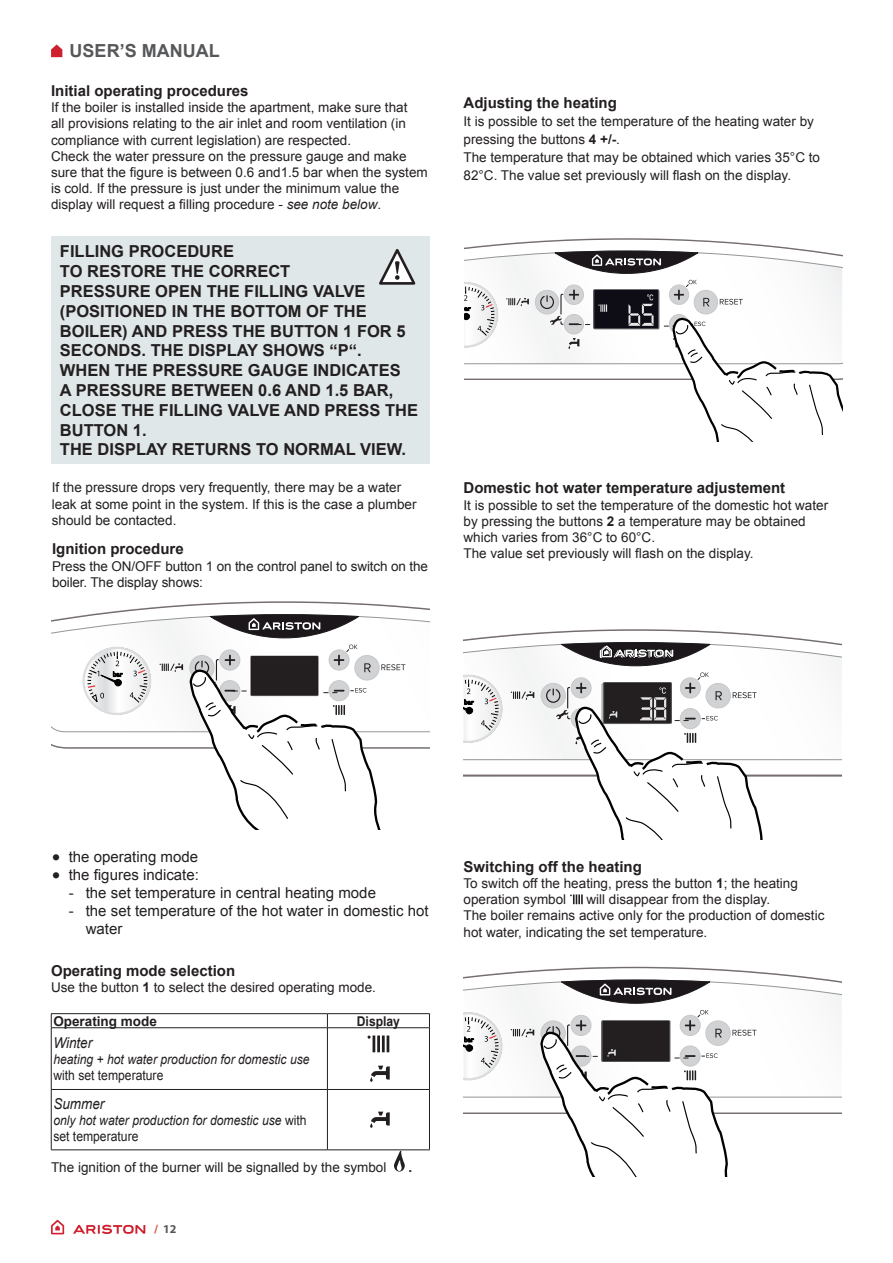
<style>
.page{position:relative;width:893px;height:1263px;background:#fff}
.page>*{position:absolute;margin:0;border:0;box-sizing:border-box;transform-origin:0 0}
.t1{font:700 18px "Arial";color:#57585a}
.t2{font:700 16.5px/19.8px "Arial";color:#231f20}
.t3{font:700 15px "Arial";color:#231f20}
.t4{font:15px/18px "Arial";color:#231f20}
.t5{font:italic 15px "Arial";color:#231f20;scale:.9 1}
.t6{font:13.5px/16.2px "Arial";color:#231f20}
.t7{font:italic 13.5px/16.2px "Arial";color:#231f20;scale:.9 1}
.t8{font:13.5px "Arial";color:#231f20;scale:.9 1}
.t9{font:700 13.5px "Arial";color:#231f20}
.t10{font:700 13.5px "Arial";color:#231f20;scale:.9 1}
.t11{font:700 12px "Myriad Pro";color:#57585a}
.s1{font-style:italic}
.s2{font-weight:700}
.s3{font-family:"Lucida Grande"}
.s4{font-style:normal}
.s5{color:#d2543f}
</style>
<div class="page">
<svg style="left:51px;top:44px;width:11px;height:13px"></svg>
<svg style="left:51px;top:1220px;width:13px;height:14px"></svg>
<svg style="left:73px;top:1225px;width:72px;height:9px"></svg>
<hr style="left:51px;top:1013px;width:276px;height:1px;background:#231f20">
<svg style="left:51px;top:1014px;width:1px;height:13px"></svg>
<hr style="left:327px;top:1013px;width:103px;height:1px;background:#231f20">
<svg style="left:327px;top:1014px;width:1px;height:13px"></svg>
<svg style="left:429px;top:1014px;width:1px;height:13px"></svg>
<hr style="left:51px;top:1027px;width:276px;height:1px;background:#231f20">
<hr style="left:51px;top:1028px;width:1px;height:61px;background:#231f20">
<hr style="left:51px;top:1089px;width:276px;height:1px;background:#231f20">
<hr style="left:51px;top:1090px;width:1px;height:59px;background:#231f20">
<hr style="left:51px;top:1149px;width:276px;height:1px;background:#231f20">
<hr style="left:327px;top:1027px;width:103px;height:1px;background:#231f20">
<hr style="left:327px;top:1028px;width:1px;height:61px;background:#231f20">
<hr style="left:327px;top:1089px;width:103px;height:1px;background:#231f20">
<hr style="left:327px;top:1090px;width:1px;height:59px;background:#231f20">
<hr style="left:327px;top:1149px;width:103px;height:1px;background:#231f20">
<hr style="left:429px;top:1028px;width:1px;height:61px;background:#231f20">
<hr style="left:429px;top:1090px;width:1px;height:59px;background:#231f20">
<svg style="left:368px;top:1035px;width:7px;height:17px"></svg>
<hr style="left:377px;top:1035px;width:3px;height:17px;background:#231f20">
<hr style="left:382px;top:1035px;width:3px;height:17px;background:#231f20">
<svg style="left:387px;top:1035px;width:2px;height:17px"></svg>
<svg style="left:370px;top:1066px;width:20px;height:16px"></svg>
<svg style="left:370px;top:1111px;width:20px;height:17px"></svg>
<svg style="left:394px;top:1150px;width:11px;height:21px"></svg>
<div style="left:51px;top:237px;width:378px;height:227px;background:#e0e7e9"></div>
<svg style="left:379px;top:249px;width:37px;height:36px"></svg>
<svg style="left:570px;top:894px;width:13px;height:10px"></svg>
<svg style="left:93px;top:601px;width:336px;height:13px"></svg>
<svg style="left:51px;top:614px;width:378px;height:215px"></svg>
<svg style="left:464px;top:238px;width:343px;height:12px"></svg>
<svg style="left:464px;top:250px;width:378px;height:192px"></svg>
<svg style="left:464px;top:629px;width:364px;height:13px"></svg>
<svg style="left:464px;top:642px;width:378px;height:197px"></svg>
<svg style="left:464px;top:966px;width:360px;height:13px"></svg>
<svg style="left:464px;top:979px;width:378px;height:198px"></svg>
<h1 class="t1" style="left:70px;top:39px;width:151px">USER’S MANUAL</h1>
<p class="t3" style="left:51px;top:81px;width:199px">Initial operating procedures</p>
<p class="t6" style="left:51px;top:99px;width:378px">If the boiler is installed inside the apartment, make sure that<br>all provisions relating to the air inlet and room ventilation (in compliance with current legislation) are respected.<br>Check the water pressure on the pressure gauge and make sure that the figure is between 0.6 and1.5 bar when the system is cold. If the pressure is just under the minimum value the display will request a filling procedure - <span class="s1">see note below</span>.</p>
<p class="t2" style="left:60px;top:242px;width:360px">FILLING PROCEDURE<br>TO RESTORE THE CORRECT<br>PRESSURE OPEN THE FILLING VALVE (POSITIONED IN THE BOTTOM OF THE<br>BOILER) AND PRESS THE BUTTON 1 FOR 5<br>SECONDS. THE DISPLAY SHOWS “P“.<br>WHEN THE PRESSURE GAUGE INDICATES<br>A PRESSURE BETWEEN 0.6 AND 1.5 BAR,<br>CLOSE THE FILLING VALVE AND PRESS THE<br>BUTTON 1.<br>THE DISPLAY RETURNS TO NORMAL VIEW.</p>
<p class="t3" style="left:463px;top:93px;width:155px">Adjusting the heating</p>
<p class="t6" style="left:463px;top:112px;width:358px;line-height:18px">It is possible to set the temperature of the heating water by pressing the buttons <span class="s2">4 +/-</span>.<br>The temperature that may be obtained which varies 35°C to 82°C. The value set previously will flash on the display.</p>
<p class="t6" style="left:52px;top:480px;width:366px">If the pressure drops very frequently, there may be a water leak at some point in the system. If this is the case a plumber should be contacted.</p>
<p class="t3" style="left:463px;top:478px;width:323px">Domestic hot water temperature adjustement</p>
<p class="t6" style="left:463px;top:497px;width:366px">It is possible to set the temperature of the domestic hot water by pressing the buttons <span class="s2">2</span> a temperature may be obtained which varies from 36°C to 60°C.<br>The value set previously will flash on the display.</p>
<p class="t3" style="left:52px;top:539px;width:133px">Ignition procedure</p>
<p class="t6" style="left:52px;top:558px;width:377px">Press the ON/OFF button 1 on the control panel to switch on the boiler. The display shows:</p>
<p class="t4" style="left:52px;top:848px;width:148px"><span class="s3">●</span> the operating mode</p>
<p class="t4" style="left:52px;top:866px;width:149px"><span class="s3">●</span> the figures indicate:</p>
<p class="t4" style="left:69px;top:884px;width:309px">- the set temperature in central heating mode</p>
<p class="t4" style="left:86px;top:902px;width:344px;text-indent:-17px">- the set temperature of the hot water in domestic hot water</p>
<p class="t3" style="left:51px;top:961px;width:186px">Operating mode selection</p>
<p class="t6" style="left:51px;top:980px;width:326px">Use the button <span class="s2">1</span> to select the desired operating mode.</p>
<p class="t9" style="left:53px;top:1012px;width:105px">Operating mode</p>
<p class="t10" style="left:357px;top:1012px;width:50px">Display</p>
<p class="t5" style="left:53px;top:1033px;width:45px">Winter</p>
<p class="t7" style="left:53px;top:1051px;width:286px">heating + hot water production for domestic use</p>
<p class="t8" style="left:53px;top:1067px;width:124px">with set temperature</p>
<p class="t5" style="left:53px;top:1094px;width:58px">Summer</p>
<p class="t7" style="left:53px;top:1112px;width:283px">only hot water production for domestic use <span class="s4">with set temperature</span></p>
<p class="t6" style="left:51px;top:1159px;width:337px">The ignition of the burner will be signalled by the symbol</p>
<p class="t9" style="left:408px;top:1158px;width:5px">.</p>
<p class="t11" style="left:154px;top:1222px;width:24px"><span class="s5">/</span> 12</p>
<p class="t3" style="left:463px;top:857px;width:180px">Switching off the heating</p>
<p class="t6" style="left:463px;top:875px;width:336px">To switch off the heating, press the button <span class="s2">1</span>; the heating operation symbol</p>
<p class="t6" style="left:463px;top:891px;width:362px;text-indent:123px">will disappear from the display.<br>The boiler remains active only for the production of domestic hot water, indicating the set temperature.</p>
</div>
